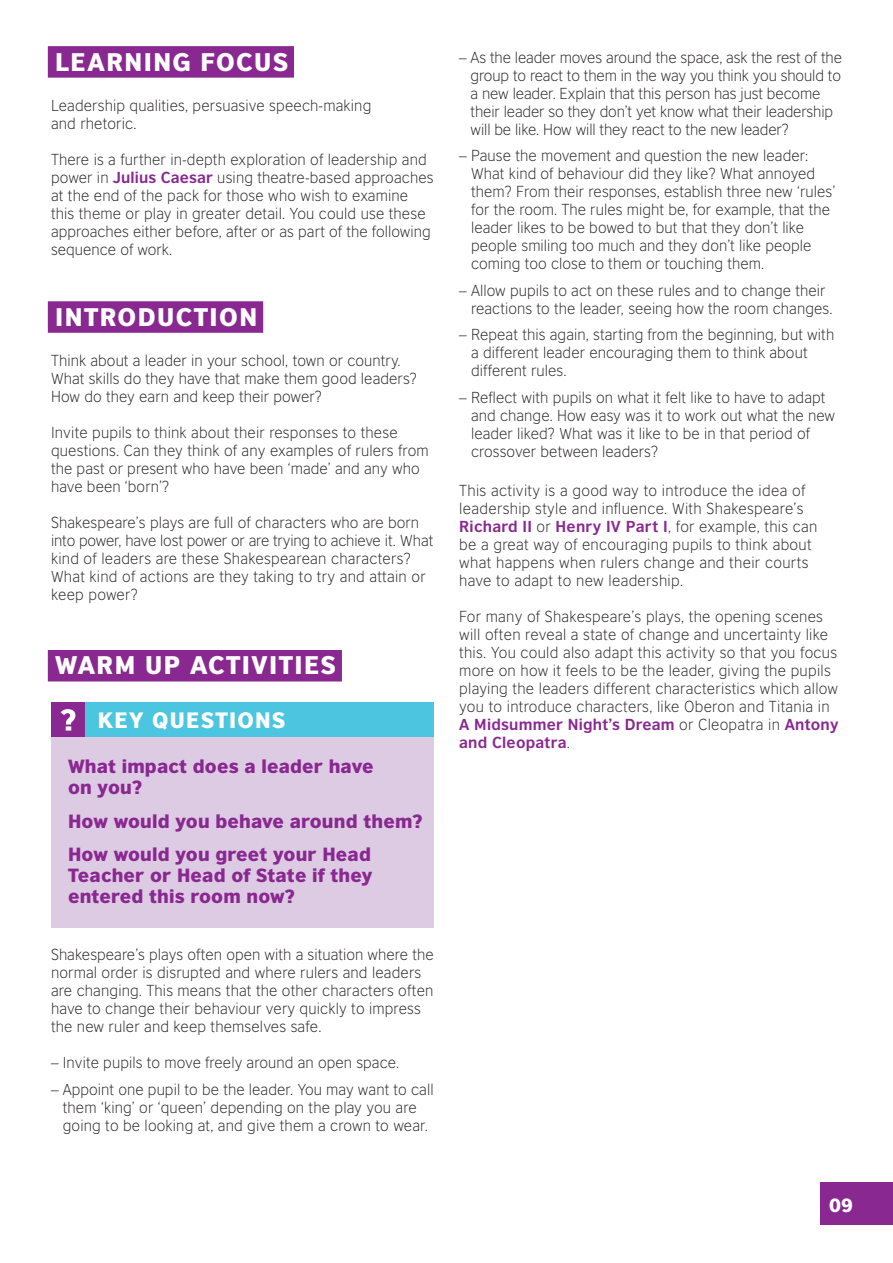
<style>
.page{position:relative;width:893px;height:1263px;background:#fff}
.page>*{position:absolute;margin:0;border:0;box-sizing:border-box;transform-origin:0 0}
.t1{font:900 24px "British Council Sans";letter-spacing:.06em;color:#fff}
.t2{font:900 21px "British Council Sans";letter-spacing:.06em;color:#fff}
.t3{font:900 18px/21px "British Council Sans";letter-spacing:.01em;color:#892890}
.t4{font:900 18px "British Council Sans";color:#fff}
.t5{font:300 15px/18px "British Council Sans";letter-spacing:.005em;color:#231f20}
.s1{font-weight:700;color:#892890}
</style>
<div class="page">
<div style="left:48px;top:301px;width:215px;height:32px;background:#892890"></div>
<div style="left:48px;top:46px;width:246px;height:32px;background:#892890"></div>
<div style="left:48px;top:650px;width:294px;height:31px;background:#892890"></div>
<div style="left:51px;top:703px;width:34px;height:34px;background:#892890"></div>
<div style="left:85px;top:703px;width:349px;height:34px;background:#4cc6e0"></div>
<div style="left:51px;top:737px;width:383px;height:190px;background:#ddcbe3"></div>
<svg style="left:61px;top:709px;width:14px;height:21px"></svg>
<div style="left:821px;top:1182px;width:72px;height:43px;background:#892890"></div>
<h1 class="t1" style="left:55px;top:46px;width:18px">LEARN</h1>
<h1 class="t1" style="left:144px;top:46px;width:144px">ING focus</h1>
<p class="t5" style="left:51px;top:96px;width:322px">Leadership qualities, persuasive speech-making and rhetoric.</p>
<p class="t5" style="left:51px;top:150px;width:384px">There is a further in-depth exploration of leadership and power in <span class="s1">Julius Caesar</span> using theatre-based approaches at the end of the pack for those who wish to examine this theme or play in greater detail. You could use these approaches either before, after or as part of the following sequence of work.</p>
<h1 class="t1" style="left:55px;top:301px;width:64px">INTRODUC</h1>
<h1 class="t1" style="left:194px;top:301px;width:45px">TION</h1>
<p class="t5" style="left:51px;top:352px;width:367px">Think about a leader in your school, town or country.<br>What skills do they have that make them good leaders?<br>How do they earn and keep their power?</p>
<p class="t5" style="left:51px;top:424px;width:379px">Invite pupils to think about their responses to these questions. Can they think of any examples of rulers from the past or present who have been ‘made’ and any who have been ‘born’?</p>
<p class="t5" style="left:51px;top:514px;width:384px">Shakespeare’s plays are full of characters who are born into power, have lost power or are trying to achieve it. What kind of leaders are these Shakespearean characters?<br>What kind of actions are they taking to try and attain or keep power?</p>
<h1 class="t1" style="left:55px;top:650px;width:281px">Warm up activiti es</h1>
<h2 class="t2" style="left:98px;top:707px;width:188px">Key questions</h2>
<p class="t3" style="left:68px;top:755px;width:307px">What impact does a leader have on you?</p>
<p class="t3" style="left:68px;top:803px;width:356px;line-height:33.8px">How would you behave around them?<br>How would you greet your Head</p>
<p class="t3" style="left:68px;top:865px;width:306px">Teacher or Head of State if they entered this room now?</p>
<p class="t5" style="left:51px;top:946px;width:384px">Shakespeare’s plays often open with a situation where the normal order is disrupted and where rulers and leaders are changing. This means that the other characters often have to change their behaviour very quickly to impress the new ruler and keep themselves safe.</p>
<p class="t5" style="left:51px;top:1054px;width:350px">– Invite pupils to move freely around an open space.</p>
<p class="t5" style="left:51px;top:1080px;width:384px;text-align:center">– Appoint one pupil to be the leader. You may want to call them ‘king’ or ‘queen’ depending on the play you are going to be looking at, and give them a crown to wear.</p>
<p class="t5" style="left:471px;top:48px;width:373px;text-indent:-11px">– As the leader moves around the space, ask the rest of the group to react to them in the way you think you should to a new leader. Explain that this person has just become their leader so they don’t yet know what their leadership will be like. How will they react to the new leader?</p>
<p class="t5" style="left:471px;top:147px;width:366px;text-indent:-12px">– Pause the movement and question the new leader:<br>What kind of behaviour did they like? What annoyed them? From their responses, establish three new ‘rules’ for the room. The rules might be, for example, that the leader likes to be bowed to but that they don’t like people smiling too much and they don’t like people coming too close to them or touching them.</p>
<p class="t5" style="left:471px;top:281px;width:363px;text-indent:-12px">– Allow pupils to act on these rules and to change their reactions to the leader, seeing how the room changes.</p>
<p class="t5" style="left:471px;top:326px;width:365px;text-indent:-12px">– Repeat this again, starting from the beginning, but with a different leader encouraging them to think about different rules.</p>
<p class="t5" style="left:471px;top:388px;width:366px;text-indent:-12px">– Reflect with pupils on what it felt like to have to adapt and change. How easy was it to work out what the new leader liked? What was it like to be in that period of crossover between leaders?</p>
<p class="t5" style="left:459px;top:482px;width:360px">This activity is a good way to introduce the idea of leadership style and influence. With Shakespeare’s <span class="s1">Richard II</span> or <span class="s1">Henry IV Part I</span>, for example, this can be a great way of encouraging pupils to think about what happens when rulers change and their courts have to adapt to new leadership.</p>
<p class="t5" style="left:459px;top:608px;width:381px">For many of Shakespeare’s plays, the opening scenes will often reveal a state of change and uncertainty like this. You could also adapt this activity so that you focus more on how it feels to be the leader, giving the pupils playing the leaders different characteristics which allow you to introduce characters, like Oberon and Titania in <span class="s1">A Midsummer Night’s Dream</span> or Cleopatra in <span class="s1">Antony and Cleopatra</span>.</p>
<p class="t4" style="left:829px;top:1193px;width:25px">09</p>
</div>
